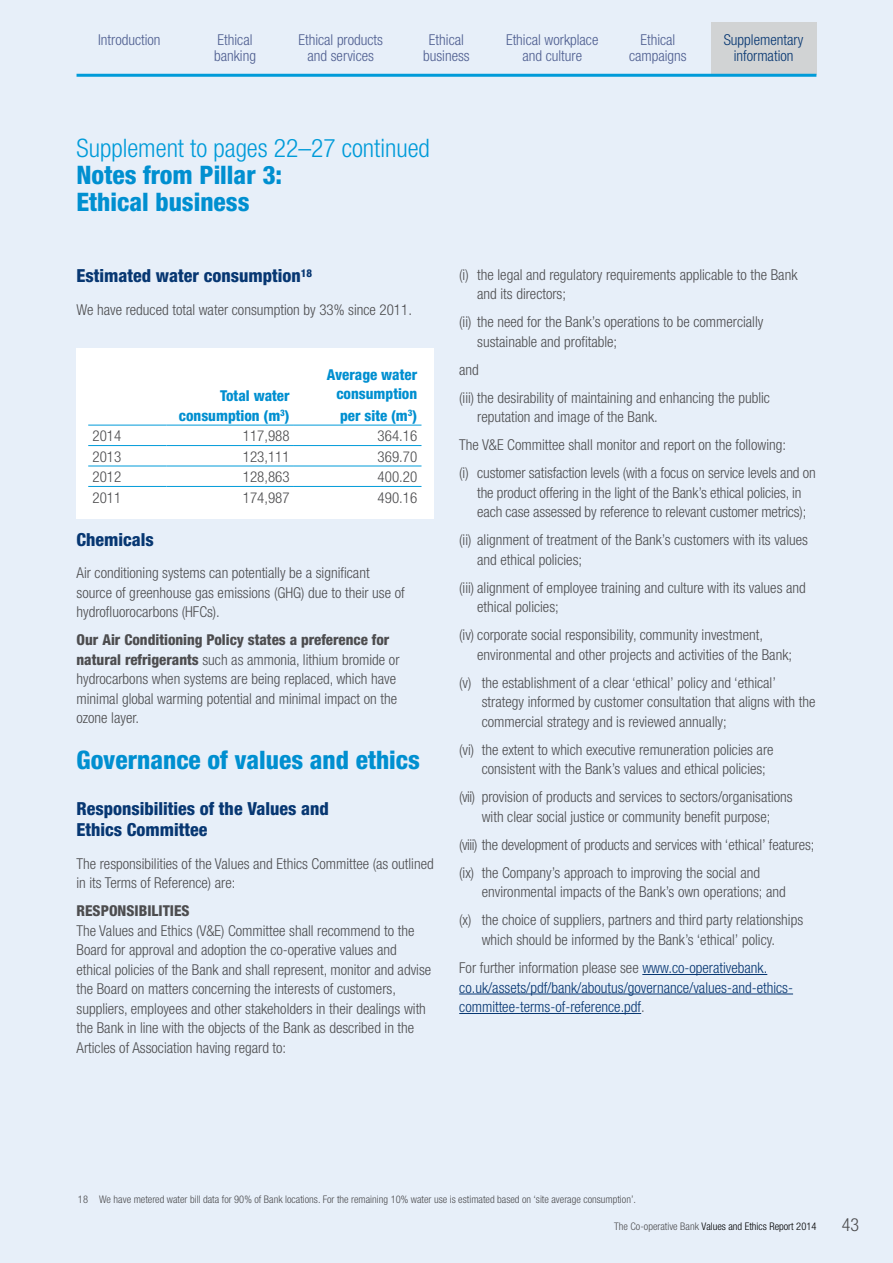
<style>
.page{position:relative;width:893px;height:1263px;background:#e7eff9}
.page>*{position:absolute;margin:0;border:0;box-sizing:border-box;transform-origin:0 0}
.t1{font:800 condensed 25.5px/27px "Helvetica Neue";color:#008fd0}
.header_3{font:800 condensed 18px/21px "Helvetica Neue";color:#073772}
.t2{font:300 condensed 18px "Helvetica Neue";color:#4d4d4f}
.t3{font:300 condensed 15px/19.5px "Helvetica Neue";color:#4d4d4f}
.t4{font:300 condensed 15px/19.5px "Helvetica Neue";color:#073772;text-align:center}
.t5{font:300 condensed 15px/16.5px "Helvetica Neue";color:#4e5e90;text-align:center}
.t6{font:800 condensed 15px/19.5px "Helvetica Neue";color:#008fd0;text-align:right}
.t7{font:800 condensed 15px "Helvetica Neue";color:#4d4d4f}
.footnotes{font:300 condensed 10.5px "Helvetica Neue";color:#4d4d4f}
.t8{font:300 condensed 10.5px "Helvetica Neue";color:#000}
.s1{font-weight:300;color:#009bd9}
.s2{font-weight:800}
.s3{color:#4d4d4f}
</style>
<div class="page">
<div style="left:711px;top:22px;width:105px;height:53px;background:#d1d3d4"></div>
<hr style="left:77px;top:74px;width:739px;height:3px;background:#009bd9">
<hr style="left:642px;top:974px;width:125px;height:1px;background:#073772">
<hr style="left:459px;top:993px;width:334px;height:1px;background:#073772">
<hr style="left:459px;top:1013px;width:182px;height:1px;background:#073772">
<div style="left:77px;top:348px;width:357px;height:171px;background:#fff"></div>
<hr style="left:88px;top:425px;width:78px;height:1px;background:#009bd9">
<hr style="left:166px;top:425px;width:128px;height:1px;background:#009bd9">
<hr style="left:294px;top:425px;width:127px;height:1px;background:#009bd9">
<hr style="left:88px;top:445px;width:78px;height:1px;background:#009bd9">
<hr style="left:166px;top:445px;width:128px;height:1px;background:#009bd9">
<hr style="left:294px;top:445px;width:127px;height:1px;background:#009bd9">
<hr style="left:88px;top:466px;width:78px;height:1px;background:#009bd9">
<hr style="left:166px;top:466px;width:128px;height:1px;background:#009bd9">
<hr style="left:294px;top:466px;width:127px;height:1px;background:#009bd9">
<hr style="left:88px;top:486px;width:78px;height:1px;background:#009bd9">
<hr style="left:166px;top:486px;width:128px;height:1px;background:#009bd9">
<hr style="left:294px;top:486px;width:127px;height:1px;background:#009bd9">
<p class="t5" style="left:98px;top:31px;width:64px">Introduction</p>
<p class="t5" style="left:298px;top:31px;width:86px">Ethical products and services</p>
<p class="t5" style="left:423px;top:31px;width:48px">Ethical business</p>
<p class="t5" style="left:506px;top:31px;width:94px">Ethical workplace and culture</p>
<p class="t5" style="left:629px;top:31px;width:59px">Ethical campaigns</p>
<p class="t4" style="left:724px;top:31px;width:81px;line-height:16.5px">Supplementary information</p>
<p class="t5" style="left:214px;top:31px;width:43px;text-align:left">Ethical banking</p>
<p class="t1" style="left:77px;top:134px;width:355px"><span class="s1">Supplement to pages 22–27 continued<br></span>Notes from Pillar 3:<br>Ethical business</p>
<p class="header_3" style="left:77px;top:265px;width:237px">Estimated water consumption<sup>18</sup></p>
<p class="t3" style="left:77px;top:300px;width:337px">We have reduced total water consumption by 33% since 2011.</p>
<p class="t6" style="left:179px;top:386px;width:112px">Total water consumption (m<sup>3</sup>)</p>
<p class="t6" style="left:327px;top:364px;width:92px">Average water consumption</p>
<p class="t6" style="left:340px;top:405px;width:79px">per site (m<sup>3</sup>)</p>
<p class="t3" style="left:92px;top:426px;width:30px">2014</p>
<p class="t3" style="left:243px;top:426px;width:48px">117,988</p>
<p class="t3" style="left:378px;top:426px;width:41px">364.16</p>
<p class="t3" style="left:92px;top:447px;width:30px">2013</p>
<p class="t3" style="left:243px;top:447px;width:48px">123,111</p>
<p class="t3" style="left:378px;top:447px;width:41px">369.70</p>
<p class="t3" style="left:92px;top:467px;width:30px">2012</p>
<p class="t3" style="left:243px;top:467px;width:48px">128,863</p>
<p class="t3" style="left:378px;top:467px;width:41px">400.20</p>
<p class="t3" style="left:92px;top:487px;width:30px">2011</p>
<p class="t3" style="left:243px;top:487px;width:48px">174,987</p>
<p class="t3" style="left:378px;top:487px;width:41px">490.16</p>
<p class="header_3" style="left:77px;top:529px;width:79px">Chemicals</p>
<p class="t3" style="left:77px;top:563px;width:330px">Air conditioning systems can potentially be a significant source of greenhouse gas emissions (GHG) due to their use of hydrofluorocarbons (HFCs).</p>
<p class="t3" style="left:77px;top:630px;width:324px"><span class="s2">Our Air Conditioning Policy states a preference for natural refrigerants</span> such as ammonia, lithium bromide or hydrocarbons when systems are being replaced, which have minimal global warming potential and minimal impact on the ozone layer.</p>
<p class="t1" style="left:77px;top:746px;width:345px">Governance of values and ethics</p>
<p class="header_3" style="left:77px;top:798px;width:254px">Responsibilities of the Values and<br>Ethics Committee</p>
<p class="t3" style="left:77px;top:853px;width:359px">The responsibilities of the Values and Ethics Committee (as outlined in its Terms of Reference) are:</p>
<p class="t7" style="left:77px;top:901px;width:115px">RESPONSIBILITIES</p>
<p class="t3" style="left:77px;top:920px;width:356px">The Values and Ethics (V&amp;E) Committee shall recommend to the Board for approval and adoption the co-operative values and ethical policies of the Bank and shall represent, monitor and advise the Board on matters concerning the interests of customers, suppliers, employees and other stakeholders in their dealings with the Bank in line with the objects of the Bank as described in the Articles of Association having regard to:</p>
<p class="t3" style="left:477px;top:265px;width:322px;text-indent:-18px">(i) the legal and regulatory requirements applicable to the Bank and its directors;</p>
<p class="t3" style="left:477px;top:312px;width:288px;text-indent:-18px">(ii) the need for the Bank’s operations to be commercially sustainable and profitable;</p>
<p class="t3" style="left:459px;top:360px;width:21px">and</p>
<p class="t3" style="left:477px;top:388px;width:294px;text-indent:-18px">(iii) the desirability of maintaining and enhancing the public reputation and image of the Bank.</p>
<p class="t3" style="left:459px;top:435px;width:328px">The V&amp;E Committee shall monitor and report on the following:</p>
<p class="t3" style="left:459px;top:463px;width:358px;text-align:center">(i) customer satisfaction levels (with a focus on service levels and on the product offering in the light of the Bank’s ethical policies, in<br>each case assessed by reference to relevant customer metrics);</p>
<p class="t3" style="left:477px;top:530px;width:332px;text-indent:-18px">(ii) alignment of treatment of the Bank’s customers with its values and ethical policies;</p>
<p class="t3" style="left:477px;top:578px;width:330px;text-indent:-18px">(iii) alignment of employee training and culture with its values and ethical policies;</p>
<p class="t3" style="left:477px;top:625px;width:316px;text-indent:-18px">(iv) corporate social responsibility, community investment, environmental and other projects and activities of the Bank;</p>
<p class="t3" style="left:482px;top:673px;width:335px;text-indent:-22px">(v) the establishment of a clear ‘ethical’ policy and ‘ethical’ strategy informed by customer consultation that aligns with the commercial strategy and is reviewed annually;</p>
<p class="t3" style="left:482px;top:740px;width:293px;text-indent:-22px">(vi) the extent to which executive remuneration policies are consistent with the Bank’s values and ethical policies;</p>
<p class="t3" style="left:459px;top:787px;width:335px;text-align:center">(vii) provision of products and services to sectors/organisations with clear social justice or community benefit purpose;</p>
<p class="t3" style="left:459px;top:835px;width:357px">(viii) the development of products and services with ‘ethical’ features;</p>
<p class="t3" style="left:482px;top:863px;width:306px;text-indent:-22px">(ix) the Company’s approach to improving the social and environmental impacts of the Bank’s own operations; and</p>
<p class="t3" style="left:459px;top:910px;width:345px;text-align:center">(x) the choice of suppliers, partners and third party relationships which should be informed by the Bank’s ‘ethical’ policy.</p>
<p class="t4" style="left:459px;top:958px;width:335px;text-align:left"><span class="s3">For further information please see</span> www.co-operativebank. co.uk/assets/pdf/bank/aboutus/governance/values-and-ethics&shy;committee-terms-of-reference.pdf<span class="s3">.</span></p>
<p class="footnotes" style="left:78px;top:1194px;width:560px">18 We have metered water bill data for 90% of Bank locations. For the remaining 10% water use is estimated based on ‘site average consumption’.</p>
<p class="t8" style="left:614px;top:1220px;width:204px"><span class="s3">The Co-operative Bank</span> Values and Ethics Report 2014</p>
<p class="t2" style="left:842px;top:1214px;width:19px">43</p>
</div>
